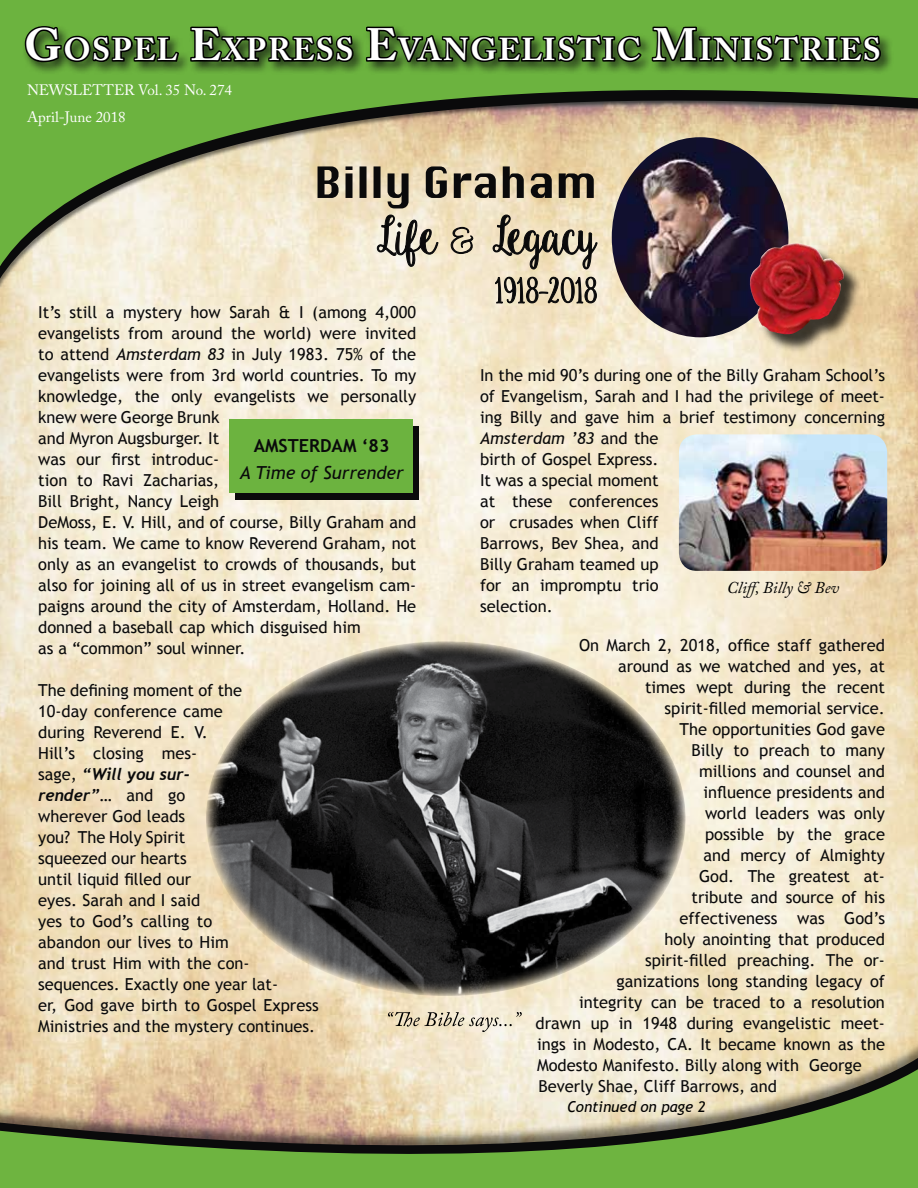
<style>
.page{position:relative;width:918px;height:1188px;background:#fff}
.page>*{position:absolute;margin:0;border:0;box-sizing:border-box;transform-origin:0 0}
.t1{font:700 31.5px "Adobe Caslon Pro";letter-spacing:.05em;color:#fff}
.t2{font:italic 18px "Trebuchet MS";color:#0a0a0b}
.t3{font:700 18px "Trebuchet MS";color:#0a0a0b}
.t4{font:16.5px/21px "Trebuchet MS";color:#0a0a0b}
.t5{font:italic 700 16.5px/21px "Trebuchet";color:#0a0a0b}
.t6{font:italic 16.5px "Adobe Caslon Pro";color:#000}
.t7{font:15px/27px "Adobe Caslon Pro";color:#fff}
.t8{font:italic 15px "Trebuchet MS";color:#000}
.s1{font-size:45px}
.s2{font-style:italic}
.s3{font-family:"Trebuchet MS";font-weight:400;font-style:normal}
</style>
<div class="page">
<img style="left:0;top:340px;width:918px;height:684px">
<img style="left:206px;top:641px;width:480px;height:355px">
<img style="left:679px;top:434px;width:208px;height:137px">
<div style="left:752px;top:246px;width:110px;height:107px;background:#000;opacity:.75"></div>
<div style="left:236px;top:427px;width:183px;height:73px;background:#0a0a0b"></div>
<div style="left:229px;top:419px;width:184px;height:73px;background:#6cb33f"></div>
<svg style="left:0;top:322px;width:918px;height:13px;background:#d9c9b4"></svg>
<svg style="left:0;top:0;width:918px;height:322px;background:#b6ae91"></svg>
<div style="left:0;top:1024px;width:918px;height:164px;background:#000;opacity:.5"></div>
<svg style="left:0;top:1039px;width:918px;height:8px;background:#eedebd"></svg>
<svg style="left:0;top:1047px;width:918px;height:141px;background:#a8b67b"></svg>
<div style="left:22px;top:24px;width:872px;height:51px;background:#0a0a0b;opacity:.75"></div>
<svg style="left:23px;top:0;width:157px;height:131px;background:#5b9635"></svg>
<svg style="left:189px;top:0;width:166px;height:131px;background:#568c33"></svg>
<svg style="left:364px;top:0;width:278px;height:131px;background:#63873f"></svg>
<svg style="left:650px;top:0;width:232px;height:131px;background:#658441"></svg>
<svg style="left:388px;top:1012px;width:134px;height:20px;background:#d1c8b2"></svg>
<h1 class="t1" style="left:24px;top:31px;width:859px"><span class="s1">G</span>OSPEL <span class="s1">E</span>XPRESS <span class="s1">E</span>VANGELISTIC <span class="s1">M</span>INISTRIES</h1>
<p class="t7" style="left:27px;top:77px;width:207px">NEWSLETTER Vol. 35 No. 274<br>April-June 2018</p>
<p class="t4" style="left:38px;top:302px;width:380px">It’s still a mystery how Sarah &amp; I (among 4,000 evangelists from around the world) were invited to attend <span class="s2">Amsterdam 83</span> in July 1983. 75% of the evangelists were from 3rd world countries. To my knowledge, the only evangelists we personally knew were George Brunk<br>and Myron Augsburger. It<br>was our first introduc-<br>tion to Ravi Zacharias,<br>Bill Bright, Nancy Leigh<br>DeMoss, E. V. Hill, and of course, Billy Graham and his team. We came to know Reverend Graham, not only as an evangelist to crowds of thousands, but also for joining all of us in street evangelism cam&shy;paigns around the city of Amsterdam, Holland. He donned a baseball cap which disguised him<br>as a “common” soul winner.</p>
<p class="t4" style="left:38px;top:680px;width:205px">The defining moment of the<br>10-day conference came during Reverend E. V.<br>Hill’s closing mes-</p>
<p class="t5" style="left:38px;top:764px;width:153px"><span class="s3">sage,</span> “Will you sur&shy;render”<span class="s3">… and go</span></p>
<p class="t4" style="left:38px;top:806px;width:282px">wherever God leads<br>you? The Holy Spirit<br>squeezed our hearts<br>until liquid filled our<br>eyes. Sarah and I said<br>yes to God’s calling to<br>abandon our lives to Him<br>and trust Him with the con&shy;sequences. Exactly one year lat-<br>er, God gave birth to Gospel Express<br>Ministries and the mystery continues.</p>
<p class="t3" style="left:254px;top:434px;width:137px">AMSTERDAM ‘83</p>
<p class="t2" style="left:240px;top:462px;width:165px">A Time of Surrender</p>
<p class="t4" style="left:480px;top:365px;width:406px">In the mid 90’s during one of the Billy Graham School’s of Evangelism, Sarah and I had the privilege of meet&shy;ing Billy and gave him a brief testimony concerning<br><span class="s2">Amsterdam ’83</span> and the<br>birth of Gospel Express.<br>It was a special moment<br>at these conferences<br>or crusades when Cliff<br>Barrows, Bev Shea, and<br>Billy Graham teamed up<br>for an impromptu trio<br>selection.</p>
<p class="t4" style="left:579px;top:635px;width:307px">On March 2, 2018, office staff gathered</p>
<p class="t4" style="left:618px;top:656px;width:268px">around as we watched and yes, at</p>
<p class="t4" style="left:645px;top:677px;width:241px">times wept during the recent</p>
<p class="t4" style="left:665px;top:698px;width:222px">spirit-filled memorial service.</p>
<p class="t4" style="left:680px;top:719px;width:207px">The opportunities God gave</p>
<p class="t4" style="left:692px;top:740px;width:195px">Billy to preach to many</p>
<p class="t4" style="left:699px;top:761px;width:187px">millions and counsel and</p>
<p class="t4" style="left:704px;top:782px;width:183px">influence presidents and</p>
<p class="t4" style="left:705px;top:803px;width:181px">world leaders was only</p>
<p class="t4" style="left:705px;top:824px;width:181px">possible by the grace</p>
<p class="t4" style="left:704px;top:845px;width:183px">and mercy of Almighty</p>
<p class="t4" style="left:699px;top:866px;width:188px">God. The greatest at-</p>
<p class="t4" style="left:692px;top:887px;width:195px">tribute and source of his</p>
<p class="t4" style="left:680px;top:908px;width:207px">effectiveness was God’s</p>
<p class="t4" style="left:665px;top:929px;width:222px">holy anointing that produced</p>
<p class="t4" style="left:645px;top:950px;width:241px">spirit-filled preaching. The or-</p>
<p class="t4" style="left:617px;top:971px;width:270px">ganizations long standing legacy of</p>
<p class="t4" style="left:579px;top:992px;width:307px">integrity can be traced to a resolution</p>
<p class="t4" style="left:536px;top:1013px;width:351px">drawn up in 1948 during evangelistic meet-</p>
<p class="t4" style="left:537px;top:1034px;width:349px">ings in Modesto, CA. It became known as the</p>
<p class="t4" style="left:537px;top:1055px;width:326px">Modesto Manifesto. Billy along with George</p>
<p class="t4" style="left:539px;top:1076px;width:240px">Beverly Shae, Cliff Barrows, and</p>
<p class="t6" style="left:727px;top:577px;width:114px">Cliff, Billy &amp; Bev</p>
<p class="t8" style="left:567px;top:1098px;width:140px">Continued on page 2</p>
</div>
